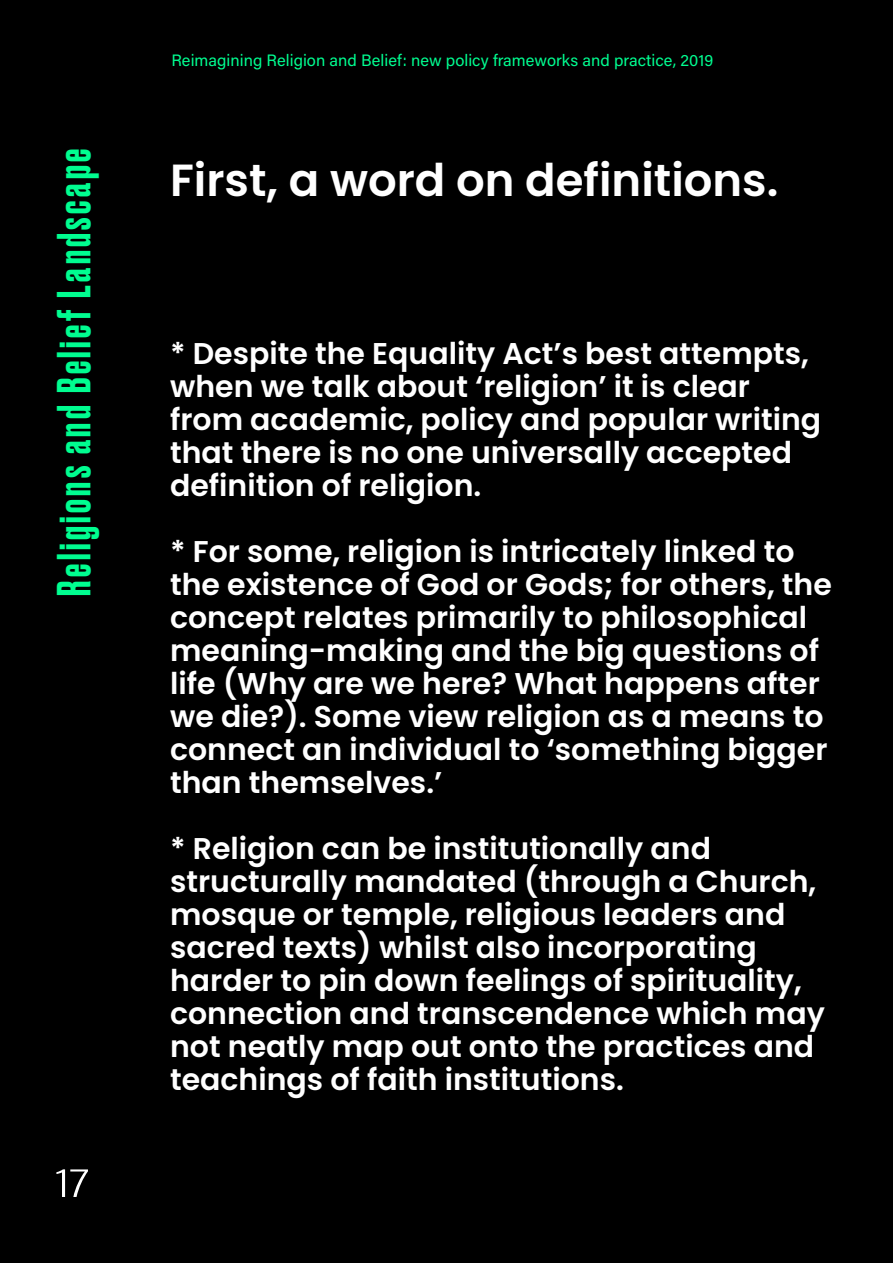
<style>
.page{position:relative;width:893px;height:1263px;background:#000}
.page>*{position:absolute;margin:0;border:0;box-sizing:border-box;transform-origin:0 0}
.t1{font:500 45px "Druk";letter-spacing:.08em;color:#00fd90}
.t2{font:600 45px "Poppins";color:#fff}
.t3{font:40.5px "Acumin Variable Concept";color:#fff;scale:1.33 1}
.t4{font:600 30px/33px "Poppins";color:#fff}
.t5{font:16.5px "Acumin Variable Concept";letter-spacing:.025em;color:#00fd90}
</style>
<div class="page">
<h1 class="t1" style="left:43px;top:596px;width:448px;rotate:-90deg">Religions and Belief Landscape</h1>
<h2 class="t3" style="left:56px;top:1155px;width:32px">17</h2>
<p class="t5" style="left:171px;top:49px;width:543px">Reimagining Religion and Belief: new policy frameworks and practice, 2019</p>
<h1 class="t2" style="left:170px;top:154px;width:610px">First, a word on definitions.</h1>
<p class="t4" style="left:170px;top:337px;width:653px">* Despite the Equality Act’s best attempts, when we talk about ‘religion’ it is clear from academic, policy and popular writing that there is no one universally accepted definition of religion.</p>
<p class="t4" style="left:170px;top:535px;width:663px">* For some, religion is intricately linked to the existence of God or Gods; for others, the concept relates primarily to philosophical meaning-making and the big questions of life (Why are we here? What happens after we die?). Some view religion as a means to connect an individual to ‘something bigger than themselves.’</p>
<p class="t4" style="left:170px;top:832px;width:656px">* Religion can be institutionally and structurally mandated (through a Church, mosque or temple, religious leaders and sacred texts) whilst also incorporating harder to pin down feelings of spirituality, connection and transcendence which may not neatly map out onto the practices and teachings of faith institutions.</p>
</div>
